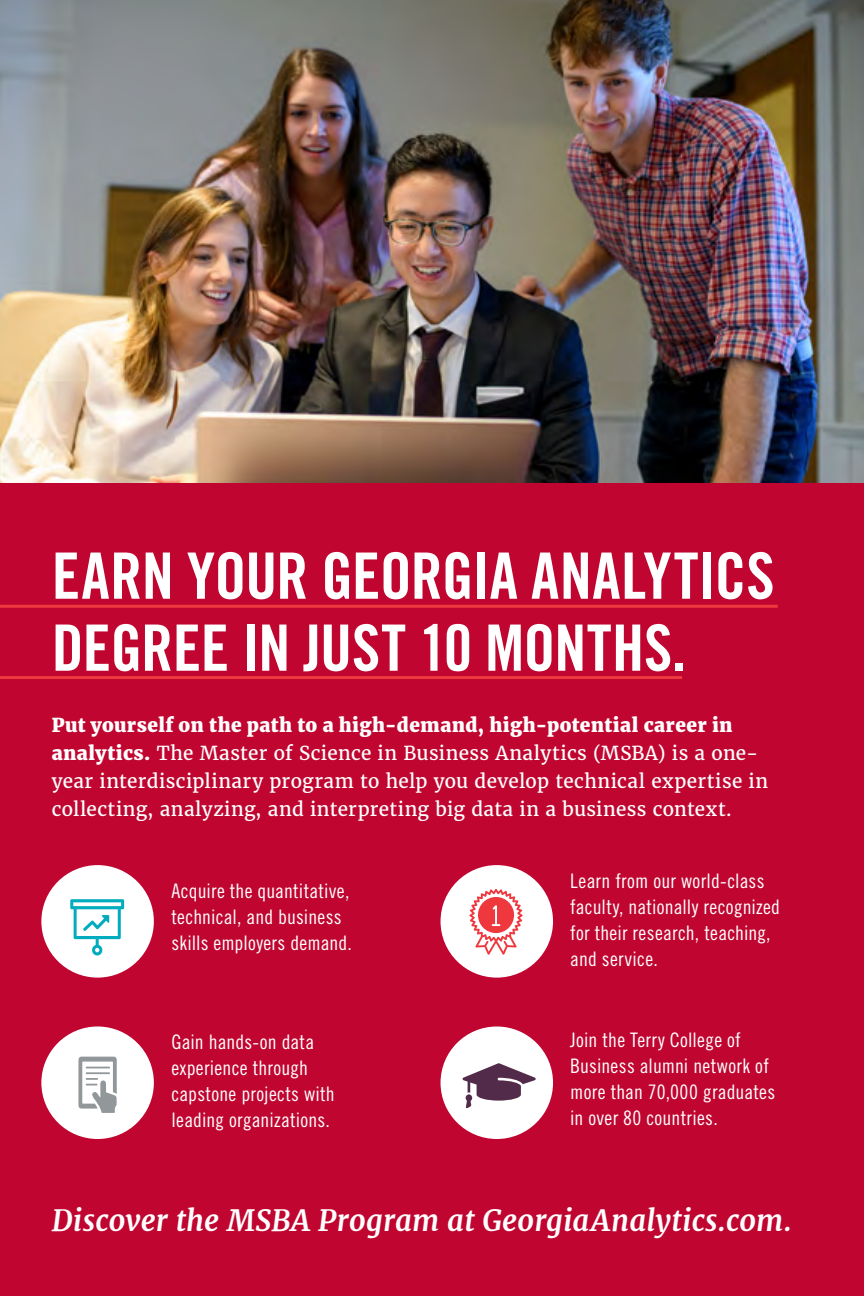
<style>
.page{position:relative;width:864px;height:1296px;background:#c00630}
.page>*{position:absolute;margin:0;border:0;box-sizing:border-box;transform-origin:0 0}
.t1{font:64px/72px "Trade Gothic Bold Cond Twenty";letter-spacing:-.01em;color:#fff}
.t2{font:italic 700 29px "Merriweather";letter-spacing:.005em;color:#fff}
.t3{font:20px/26px "Trade Gothic Cond Eighteen";letter-spacing:.01em;color:#fff}
.t4{font:19px/28px "Merriweather";letter-spacing:.02em;color:#fff}
.s1{font-weight:900}
</style>
<div class="page">
<hr style="left:0;top:605px;width:778px;height:3px;background:#ef373e">
<hr style="left:0;top:676px;width:682px;height:3px;background:#ef373e">
<img style="left:0;top:0;width:864px;height:482px">
<div style="left:441px;top:865px;width:112px;height:113px;background:#fff;border-radius:50%"></div>
<div style="left:41px;top:1026px;width:113px;height:113px;background:#fff;border-radius:50%"></div>
<svg style="left:78px;top:1057px;width:39px;height:56px"></svg>
<div style="left:441px;top:1026px;width:112px;height:113px;background:#fff;border-radius:50%"></div>
<svg style="left:463px;top:1063px;width:73px;height:45px"></svg>
<svg style="left:469px;top:889px;width:54px;height:66px"></svg>
<div style="left:41px;top:865px;width:113px;height:113px;background:#fff;border-radius:50%"></div>
<svg style="left:70px;top:899px;width:54px;height:57px"></svg>
<h1 class="t1" style="left:52px;top:539px;width:724px">EARN YOUR GEORGIA ANALYTICS<br>DEGREE IN JUST 10 MONTHS.</h1>
<p class="t4" style="left:52px;top:711px;width:718px"><span class="s1">Put yourself on the path to a high-demand, high-potential career in analytics.</span> The Master of Science in Business Analytics (MSBA) is a one&shy;year interdisciplinary program to help you develop technical expertise in collecting, analyzing, and interpreting big data in a business context.</p>
<p class="t3" style="left:172px;top:878px;width:182px">Acquire the quantitative, technical, and business skills employers demand.</p>
<p class="t3" style="left:172px;top:1028px;width:165px">Gain hands-on data experience through capstone projects with leading organizations.</p>
<p class="t3" style="left:570px;top:868px;width:211px">Learn from our world-class faculty, nationally recognized for their research, teaching, and service.</p>
<p class="t3" style="left:570px;top:1026px;width:207px">Join the Terry College of<br>Business alumni network of more than 70,000 graduates in over 80 countries.</p>
<h2 class="t2" style="left:52px;top:1203px;width:742px">Discover the MSBA Program at GeorgiaAnalytics.com.</h2>
</div>
